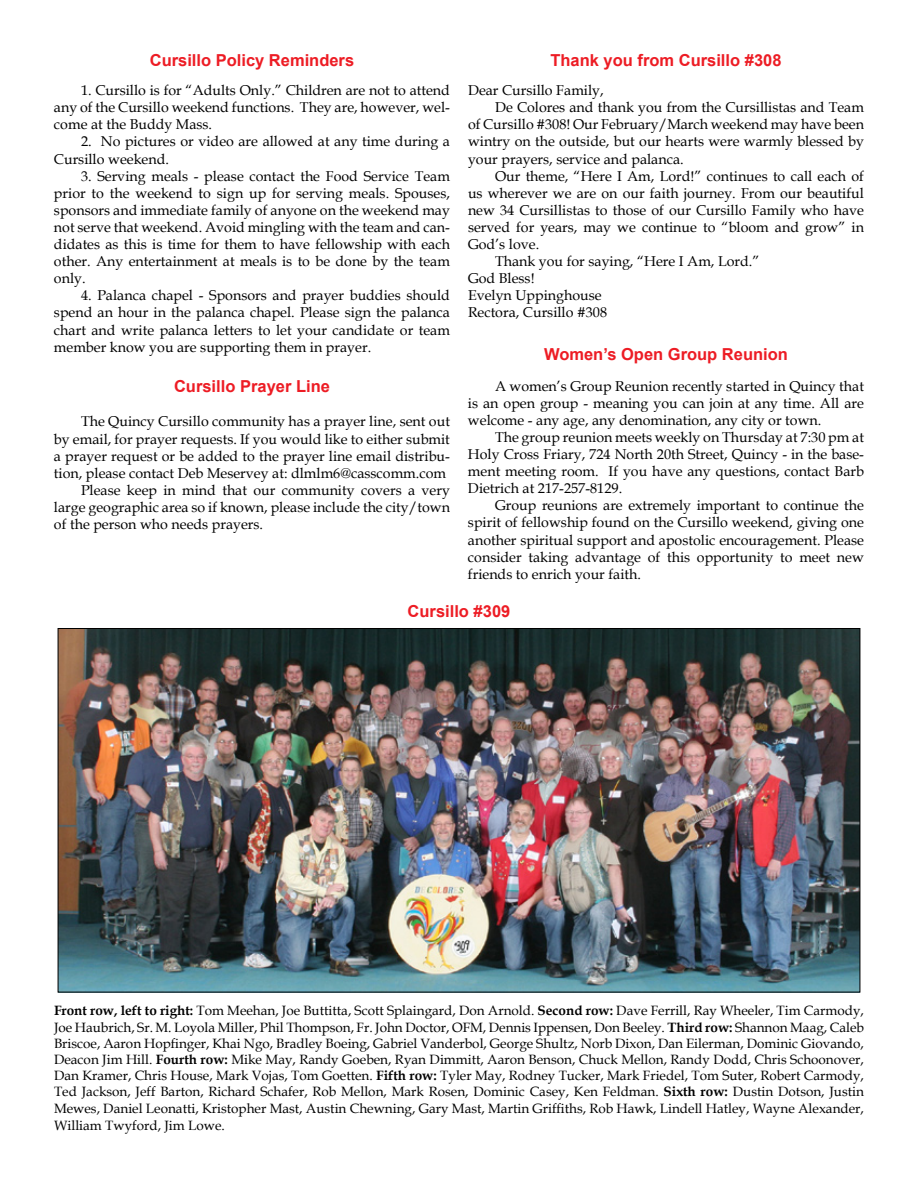
<style>
.page{position:relative;width:918px;height:1188px;background:#fff}
.page>*{position:absolute;margin:0;border:0;box-sizing:border-box;transform-origin:0 0}
.t1{font:700 16.5px "Arial";color:#ed1c24}
.t2{font:14.25px/17.1px "Book Antiqua";color:#000;text-align:justify}
.t3{font:13.5px/16.4px "Book Antiqua";color:#000;text-align:justify}
.s1{font-weight:700}
</style>
<div class="page">
<img style="left:60px;top:630px;width:798px;height:360px">
<p class="t1" style="left:150px;top:49px;width:206px">Cursillo Policy Reminders</p>
<p class="t2" style="left:54px;top:81px;width:397px;text-indent:27px">1. Cursillo is for “Adults Only.” Children are not to attend any of the Cursillo weekend functions. They are, however, wel&shy;come at the Buddy Mass.</p>
<p class="t2" style="left:54px;top:133px;width:397px;text-indent:27px">2. No pictures or video are allowed at any time during a<br>Cursillo weekend.</p>
<p class="t2" style="left:54px;top:167px;width:398px;text-indent:27px">3. Serving meals - please contact the Food Service Team prior to the weekend to sign up for serving meals. Spouses, sponsors and immediate family of anyone on the weekend may not serve that weekend. Avoid mingling with the team and can&shy;didates as this is time for them to have fellowship with each other. Any entertainment at meals is to be done by the team only.</p>
<p class="t2" style="left:54px;top:287px;width:398px;text-indent:27px">4. Palanca chapel - Sponsors and prayer buddies should spend an hour in the palanca chapel. Please sign the palanca chart and write palanca letters to let your candidate or team member know you are supporting them in prayer.</p>
<p class="t1" style="left:174px;top:376px;width:157px">Cursillo Prayer Line</p>
<p class="t2" style="left:81px;top:413px;width:371px">The Quincy Cursillo community has a prayer line, sent out</p>
<p class="t2" style="left:54px;top:430px;width:397px">by email, for prayer requests. If you would like to either submit</p>
<p class="t2" style="left:54px;top:447px;width:397px">a prayer request or be added to the prayer line email distribu-</p>
<p class="t2" style="left:54px;top:464px;width:394px">tion, please contact Deb Meservey at: dlmlm6@casscomm.com</p>
<p class="t2" style="left:81px;top:481px;width:370px">Please keep in mind that our community covers a very</p>
<p class="t2" style="left:54px;top:498px;width:397px">large geographic area so if known, please include the city/town</p>
<p class="t2" style="left:54px;top:515px;width:211px">of the person who needs prayers.</p>
<p class="t1" style="left:550px;top:49px;width:233px">Thank you from Cursillo #308</p>
<p class="t2" style="left:468px;top:81px;width:137px">Dear Cursillo Family,</p>
<p class="t2" style="left:495px;top:98px;width:371px">De Colores and thank you from the Cursillistas and Team</p>
<p class="t2" style="left:468px;top:116px;width:397px">of Cursillo #308! Our February/March weekend may have been</p>
<p class="t2" style="left:468px;top:133px;width:397px">wintry on the outside, but our hearts were warmly blessed by</p>
<p class="t2" style="left:468px;top:150px;width:217px">your prayers, service and palanca.</p>
<p class="t2" style="left:495px;top:167px;width:371px">Our theme, “Here I Am, Lord!” continues to call each of</p>
<p class="t2" style="left:468px;top:184px;width:397px">us wherever we are on our faith journey. From our beautiful</p>
<p class="t2" style="left:468px;top:201px;width:398px">new 34 Cursillistas to those of our Cursillo Family who have</p>
<p class="t2" style="left:468px;top:218px;width:398px">served for years, may we continue to “bloom and grow” in</p>
<p class="t2" style="left:468px;top:235px;width:73px">God’s love.</p>
<p class="t2" style="left:495px;top:252px;width:266px">Thank you for saying, “Here I Am, Lord.”</p>
<p class="t2" style="left:468px;top:269px;width:68px">God Bless!</p>
<p class="t2" style="left:468px;top:287px;width:135px">Evelyn Uppinghouse</p>
<p class="t2" style="left:468px;top:304px;width:141px">Rectora, Cursillo #308</p>
<p class="t1" style="left:544px;top:343px;width:245px">Women’s Open Group Reunion</p>
<p class="t2" style="left:468px;top:377px;width:398px;text-indent:27px">A women’s Group Reunion recently started in Quincy that is an open group - meaning you can join at any time. All are welcome - any age, any denomination, any city or town.</p>
<p class="t2" style="left:468px;top:428px;width:398px;text-indent:27px">The group reunion meets weekly on Thursday at 7:30 pm at Holy Cross Friary, 724 North 20th Street, Quincy - in the base&shy;ment meeting room. If you have any questions, contact Barb Dietrich at 217-257-8129.</p>
<p class="t2" style="left:468px;top:497px;width:398px;text-indent:27px">Group reunions are extremely important to continue the spirit of fellowship found on the Cursillo weekend, giving one another spiritual support and apostolic encouragement. Please consider taking advantage of this opportunity to meet new friends to enrich your faith.</p>
<p class="t1" style="left:408px;top:600px;width:104px">Cursillo #309</p>
<p class="t3" style="left:54px;top:1002px;width:812px"><span class="s1">Front row, left to right:</span> Tom Meehan, Joe Buttitta, Scott Splaingard, Don Arnold. <span class="s1">Second row:</span> Dave Ferrill, Ray Wheeler, Tim Carmody, Joe Haubrich, Sr. M. Loyola Miller, Phil Thompson, Fr. John Doctor, OFM, Dennis Ippensen, Don Beeley. <span class="s1">Third row:</span> Shannon Maag, Caleb Briscoe, Aaron Hopfinger, Khai Ngo, Bradley Boeing, Gabriel Vanderbol, George Shultz, Norb Dixon, Dan Eilerman, Dominic Giovando, Deacon Jim Hill. <span class="s1">Fourth row:</span> Mike May, Randy Goeben, Ryan Dimmitt, Aaron Benson, Chuck Mellon, Randy Dodd, Chris Schoonover, Dan Kramer, Chris House, Mark Vojas, Tom Goetten. <span class="s1">Fifth row:</span> Tyler May, Rodney Tucker, Mark Friedel, Tom Suter, Robert Carmody, Ted Jackson, Jeff Barton, Richard Schafer, Rob Mellon, Mark Rosen, Dominic Casey, Ken Feldman. <span class="s1">Sixth row:</span> Dustin Dotson, Justin Mewes, Daniel Leonatti, Kristopher Mast, Austin Chewning, Gary Mast, Martin Griffiths, Rob Hawk, Lindell Hatley, Wayne Alexander, William Twyford, Jim Lowe.</p>
</div>
